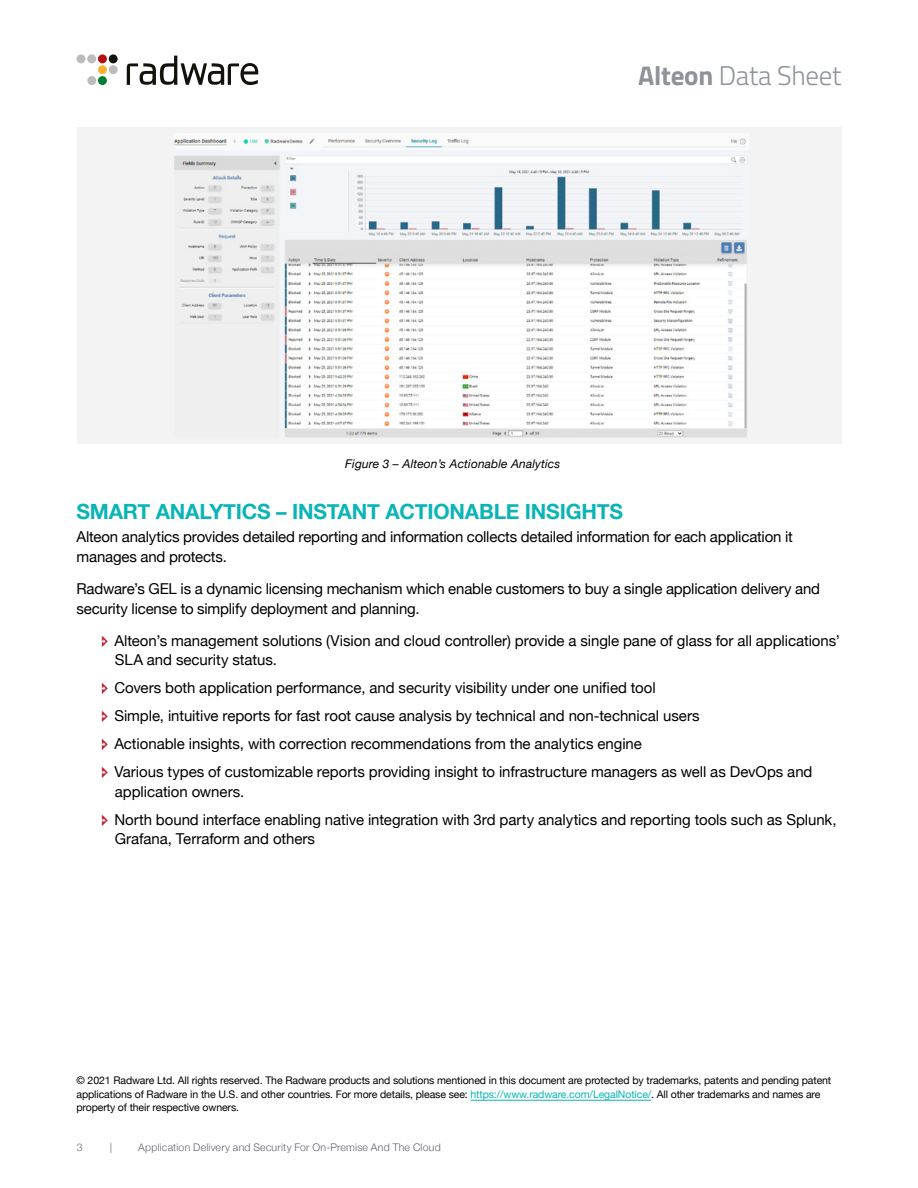
<style>
.page{position:relative;width:918px;height:1188px;background:#fff}
.page>*{position:absolute;margin:0;border:0;box-sizing:border-box;transform-origin:0 0}
.t1{font:300 27px "Titillium Web";letter-spacing:-.01em;color:#8e9299}
.t2{font:700 21px "Helvetica Neue";letter-spacing:-.01em;color:#0bb4b7}
.t3{font:15px/28px "Helvetica Neue";letter-spacing:-.005em;color:#000}
.t4{font:italic 12px "Helvetica Neue";letter-spacing:.01em;color:#000}
.t5{font:10.5px/13.5px "Helvetica Neue";letter-spacing:-.01em;color:#000}
.t6{font:300 10.5px "Helvetica Neue";letter-spacing:.02em;color:#60616c}
.s1{font-weight:700}
.s2{color:#0bb4b7}
</style>
<div class="page">
<div style="left:77px;top:54px;width:8px;height:9px;background:#bcbcbc;border-radius:50%"></div>
<div style="left:87px;top:54px;width:9px;height:9px;background:#bcbcbc;border-radius:50%"></div>
<div style="left:109px;top:65px;width:9px;height:9px;background:#bcbcbc;border-radius:50%"></div>
<div style="left:98px;top:54px;width:9px;height:9px;background:#b20e10;border-radius:50%"></div>
<div style="left:98px;top:65px;width:9px;height:9px;background:#f9b234;border-radius:50%"></div>
<div style="left:87px;top:76px;width:9px;height:9px;background:#bcbcbc;border-radius:50%"></div>
<div style="left:98px;top:76px;width:9px;height:9px;background:#007d32;border-radius:50%"></div>
<div style="left:109px;top:54px;width:9px;height:9px;background:#12110b;border-radius:50%"></div>
<svg style="left:127px;top:56px;width:131px;height:29px"></svg>
<div style="left:77px;top:128px;width:764px;height:316px;background:#f3f3f3"></div>
<hr style="left:471px;top:1100px;width:180px;height:1px;background:#0bb4b7">
<img style="left:174px;top:138px;width:573px;height:300px">
<h1 class="t1" style="left:638px;top:56px;width:205px"><span class="s1">Alteon</span> Data Sheet</h1>
<p class="t4" style="left:345px;top:455px;width:216px">Figure 3 – Alteon s’ Actionable Analytics</p>
<h2 class="t2" style="left:77px;top:495px;width:548px">SMART ANALYTICS – INSTANT ACTIONABLE INSIGHTS</h2>
<p class="t3" style="left:77px;top:528px;width:718px;line-height:19.5px">Alteon analytics provides detailed reporting and information collects detailed information for each application it manages and protects.</p>
<p class="t3" style="left:77px;top:580px;width:745px;line-height:19.5px">Radware s’ GEL is a dynamic licensing mechanism which enable customers to buy a single application delivery and security license to simplify deployment and planning.</p>
<p class="t3" style="left:114px;top:632px;width:727px;line-height:19.5px">Alteon s’ management solutions (Vision and cloud controller) provide a single pane of glass for all applications‘<br>SLA and security status.</p>
<p class="t3" style="left:114px;top:675px;width:700px">Covers both application performance, and security visibility under one unified tool<br>Simple, intuitive reports for fast root cause analysis by technical and non-technical users<br>Actionable insights, with correction recommendations from the analytics engine<br>Various types of customizable reports providing insight to infrastructure managers as well as DevOps and</p>
<p class="t3" style="left:114px;top:778px;width:724px">application owners.<br>North bound interface enabling native integration with 3rd party analytics and reporting tools such as Splunk,</p>
<p class="t3" style="left:115px;top:826px;width:202px">Grafana, Terraform and others</p>
<p class="t5" style="left:77px;top:1075px;width:756px">© 2021 Radware Ltd. All rights reserved. The Radware products and solutions mentioned in this document are protected by trademarks, patents and pending patent applications of Radware in the U S. . and other countries. For more details, please see: <span class="s2">https://www.radware.com/LegalNotice/</span>. All other trademarks and names are property of their respective owners.</p>
<p class="t6" style="left:77px;top:1139px;width:7px">3</p>
<p class="t6" style="left:110px;top:1139px;width:4px">|</p>
<p class="t6" style="left:138px;top:1139px;width:304px">Application Delivery and Security For On-Premise And The Cloud</p>
</div>
